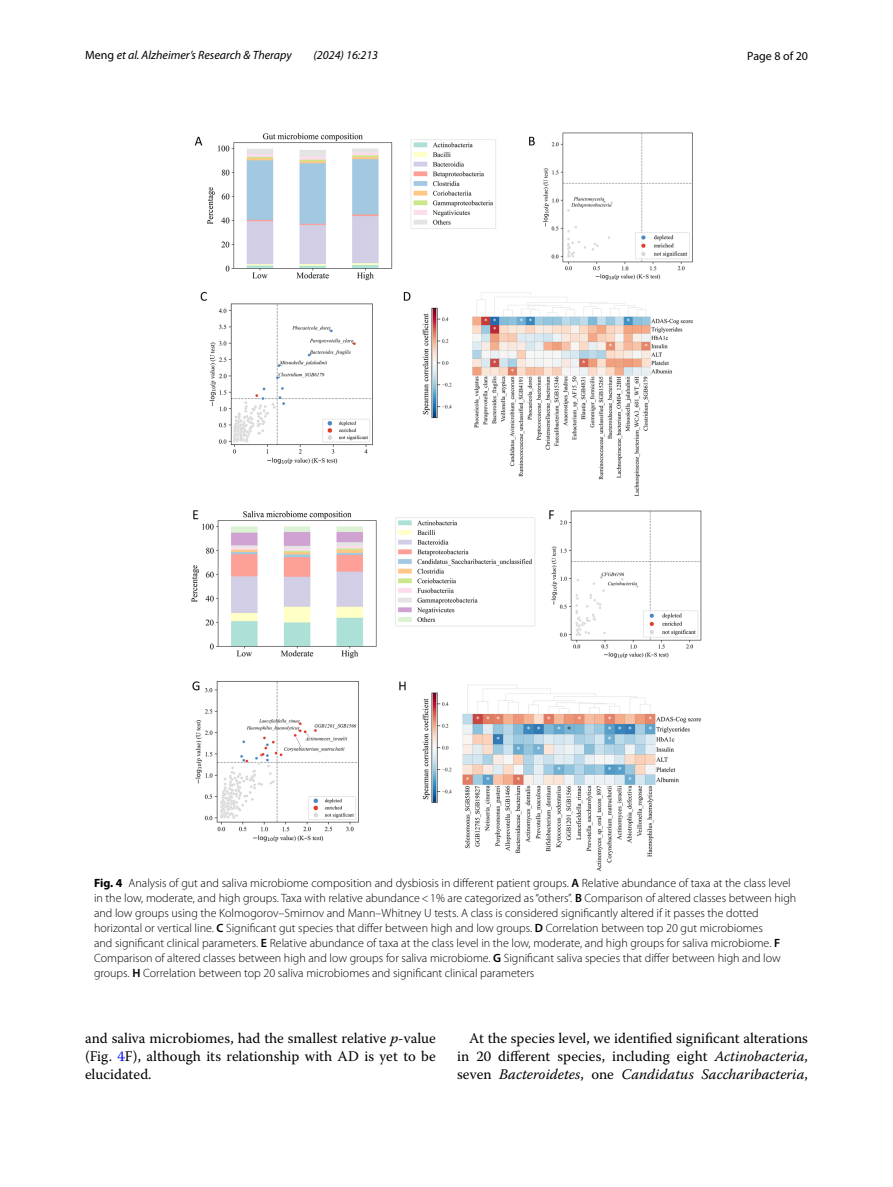
<style>
.page{position:relative;width:893px;height:1187px;background:#fff}
.page>*{position:absolute;margin:0;border:0;box-sizing:border-box;transform-origin:0 0}
.t1{font:14.7px/18px "Warnock Pro";color:#000;text-align:justify}
.t2{font:300 12px/15px "Myriad Pro";color:#000}
.t3{font:italic 12px "Myriad Pro";color:#000}
.t4{font:12px "Myriad Pro";color:#000}
.s1{font-style:normal}
.s2{font-weight:700}
.s3{font-weight:600}
.s4{font-style:italic}
.s5{color:#00f}
</style>
<div class="page">
<img style="left:191px;top:133px;width:511px;height:738px">
<p class="t3" style="left:85px;top:48px;width:208px"><span class="s1">Meng</span> et al. Alzheimer’s Research &amp; Therapy</p>
<p class="t3" style="left:314px;top:48px;width:66px">(2024) 16:213</p>
<p class="t4" style="left:747px;top:48px;width:62px">Page 8 of 20</p>
<p class="t2" style="left:94px;top:875px;width:704px"><span class="s2">Fig. 4</span> Analysis of gut and saliva microbiome composition and dysbiosis in different patient groups. <span class="s3">A</span> Relative abundance of taxa at the class level in the low, moderate, and high groups. Taxa with relative abundance&lt;1% are categorized as“others”. <span class="s3">B</span> Comparison of altered classes between high and low groups using the Kolmogorov–Smirnov and Mann–Whitney U tests. A class is considered significantly altered if it passes the dotted horizontal or vertical line. <span class="s3">C</span> Significant gut species that differ between high and low groups. <span class="s3">D</span> Correlation between top 20 gut microbiomes<br>and significant clinical parameters. <span class="s3">E</span> Relative abundance of taxa at the class level in the low, moderate, and high groups for saliva microbiome. <span class="s3">F </span>Comparison of altered classes between high and low groups for saliva microbiome. <span class="s3">G</span> Significant saliva species that differ between high and low groups. <span class="s3">H</span> Correlation between top 20 saliva microbiomes and significant clinical parameters</p>
<p class="t1" style="left:85px;top:1028px;width:352px">and saliva microbiomes, had the smallest relative <span class="s4">p</span>-value (Fig. <span class="s5">4</span>F), although its relationship with AD is yet to be elucidated.</p>
<p class="t1" style="left:457px;top:1028px;width:352px;text-indent:12px">At the species level, we identified significant alterations in 20 different species, including eight <span class="s4">Actinobacteria</span>, seven <span class="s4">Bacteroidetes</span>, one <span class="s4">Candidatus Saccharibacteria</span>,</p>
</div>
